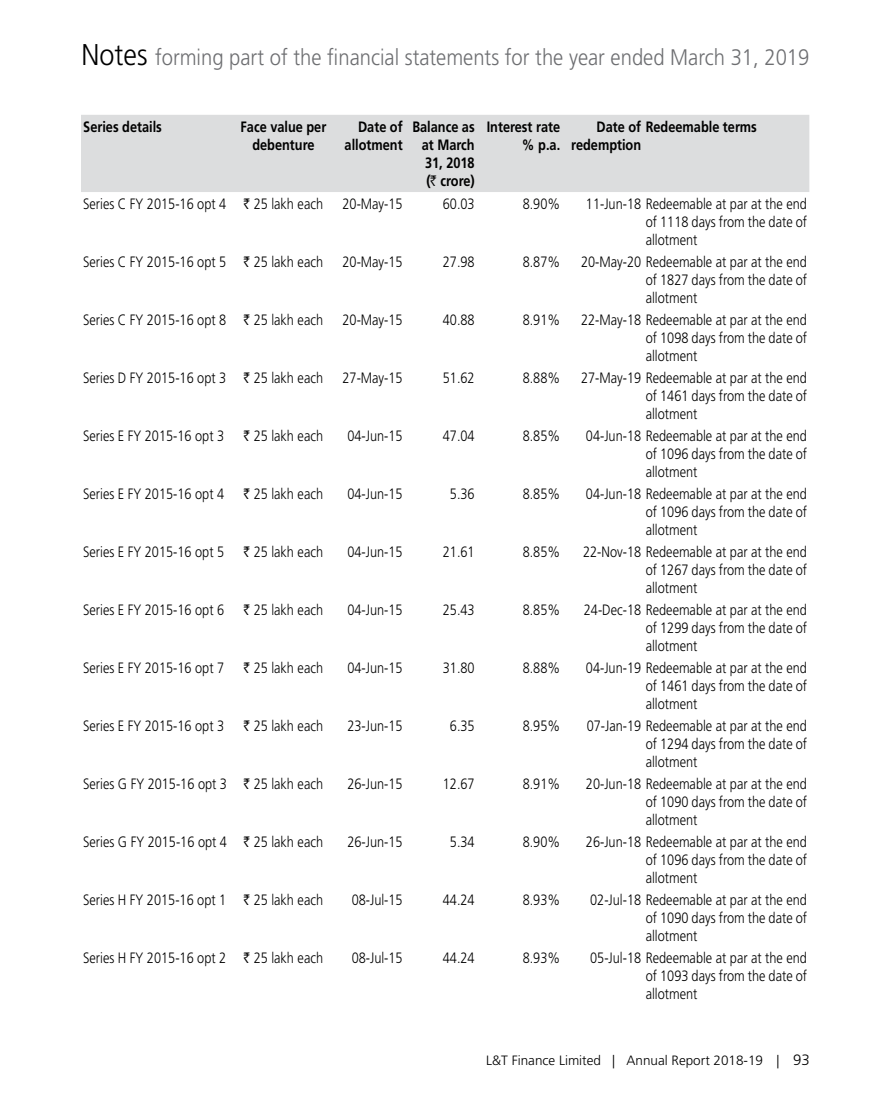
<style>
.page{position:relative;width:891px;height:1107px;background:#fff}
.page>*{position:absolute;margin:0;border:0;box-sizing:border-box;transform-origin:0 0}
.t1{font:300 22.5px "Frutiger LT Pro";color:#6d6e71;scale:.9 1}
.t2{font:300 15px/18px "Frutiger LT Pro";color:#000;text-align:justify;scale:.85 1}
.t3{font:700 15px/18px "Frutiger LT Pro";color:#000;text-align:right;scale:.85 1}
.t4{font:300 13.5px "Frutiger LT Pro";color:#000}
.s1{font-size:30px;color:#000}
.s2{font-family:"Rupee";font-weight:400}
.s3{font-size:15px}
</style>
<div class="page">
<div style="left:81px;top:115px;width:728px;height:77px;background:#dcddde"></div>
<h1 class="t1" style="left:81px;top:44px;width:810px"><span class="s1">Notes</span> forming part of the financial statements for the year ended March 31, 2019</h1>
<p class="t3" style="left:83px;top:118px;width:94px">Series details</p>
<p class="t3" style="left:241px;top:118px;width:102px;text-align:center">Face value per debenture</p>
<p class="t3" style="left:345px;top:118px;width:70px">Date of allotment</p>
<p class="t3" style="left:412px;top:118px;width:75px">Balance as at March<br>31, 2018 (<span class="s2">V</span> crore)</p>
<p class="t3" style="left:487px;top:118px;width:88px">Interest rate % p.a.</p>
<p class="t3" style="left:571px;top:118px;width:220px;text-align:left;text-indent:25px">Date of Redeemable terms redemption</p>
<p class="t2" style="left:83px;top:195px;width:284px">Series C FY 2015-16 opt 4 <span class="s2">V</span> 25 lakh each</p>
<p class="t2" style="left:343px;top:195px;width:72px">20-May-15</p>
<p class="t2" style="left:443px;top:195px;width:39px">60.03</p>
<p class="t2" style="left:523px;top:195px;width:46px">8.90%</p>
<p class="t2" style="left:646px;top:195px;width:191px;text-indent:-60px">11-Jun-18 Redeemable at par at the end of 1118 days from the date of allotment</p>
<p class="t2" style="left:83px;top:253px;width:284px">Series C FY 2015-16 opt 5 <span class="s2">V</span> 25 lakh each</p>
<p class="t2" style="left:343px;top:253px;width:72px">20-May-15</p>
<p class="t2" style="left:443px;top:253px;width:39px">27.98</p>
<p class="t2" style="left:523px;top:253px;width:46px">8.87%</p>
<p class="t2" style="left:646px;top:253px;width:191px;text-indent:-65px">20-May-20 Redeemable at par at the end of 1827 days from the date of allotment</p>
<p class="t2" style="left:83px;top:311px;width:284px">Series C FY 2015-16 opt 8 <span class="s2">V</span> 25 lakh each</p>
<p class="t2" style="left:343px;top:311px;width:72px">20-May-15</p>
<p class="t2" style="left:443px;top:311px;width:39px">40.88</p>
<p class="t2" style="left:523px;top:311px;width:46px">8.91%</p>
<p class="t2" style="left:646px;top:311px;width:191px;text-indent:-65px">22-May-18 Redeemable at par at the end of 1098 days from the date of allotment</p>
<p class="t2" style="left:83px;top:369px;width:284px">Series D FY 2015-16 opt 3 <span class="s2">V</span> 25 lakh each</p>
<p class="t2" style="left:343px;top:369px;width:72px">27-May-15</p>
<p class="t2" style="left:443px;top:369px;width:39px">51.62</p>
<p class="t2" style="left:523px;top:369px;width:46px">8.88%</p>
<p class="t2" style="left:646px;top:369px;width:191px;text-indent:-65px">27-May-19 Redeemable at par at the end of 1461 days from the date of allotment</p>
<p class="t2" style="left:83px;top:427px;width:167px">Series E FY 2015-16 opt 3</p>
<p class="t2" style="left:244px;top:427px;width:95px"><span class="s2">V</span> 25 lakh each</p>
<p class="t2" style="left:347px;top:427px;width:67px">04-Jun-15</p>
<p class="t2" style="left:443px;top:427px;width:39px">47.04</p>
<p class="t2" style="left:523px;top:427px;width:46px">8.85%</p>
<p class="t2" style="left:646px;top:427px;width:191px;text-indent:-60px">04-Jun-18 Redeemable at par at the end of 1096 days from the date of allotment</p>
<p class="t2" style="left:83px;top:485px;width:167px">Series E FY 2015-16 opt 4</p>
<p class="t2" style="left:244px;top:485px;width:95px"><span class="s2">V</span> 25 lakh each</p>
<p class="t2" style="left:347px;top:485px;width:67px">04-Jun-15</p>
<p class="t2" style="left:450px;top:485px;width:31px">5.36</p>
<p class="t2" style="left:523px;top:485px;width:46px">8.85%</p>
<p class="t2" style="left:646px;top:485px;width:191px;text-indent:-60px">04-Jun-18 Redeemable at par at the end of 1096 days from the date of allotment</p>
<p class="t2" style="left:83px;top:543px;width:167px">Series E FY 2015-16 opt 5</p>
<p class="t2" style="left:244px;top:543px;width:95px"><span class="s2">V</span> 25 lakh each</p>
<p class="t2" style="left:347px;top:543px;width:67px">04-Jun-15</p>
<p class="t2" style="left:443px;top:543px;width:39px">21.61</p>
<p class="t2" style="left:523px;top:543px;width:46px">8.85%</p>
<p class="t2" style="left:646px;top:543px;width:191px;text-indent:-63px">22-Nov-18 Redeemable at par at the end of 1267 days from the date of allotment</p>
<p class="t2" style="left:83px;top:601px;width:167px">Series E FY 2015-16 opt 6</p>
<p class="t2" style="left:244px;top:601px;width:95px"><span class="s2">V</span> 25 lakh each</p>
<p class="t2" style="left:347px;top:601px;width:67px">04-Jun-15</p>
<p class="t2" style="left:443px;top:601px;width:39px">25.43</p>
<p class="t2" style="left:523px;top:601px;width:46px">8.85%</p>
<p class="t2" style="left:646px;top:601px;width:191px;text-indent:-62px">24-Dec-18 Redeemable at par at the end of 1299 days from the date of allotment</p>
<p class="t2" style="left:83px;top:659px;width:167px">Series E FY 2015-16 opt 7</p>
<p class="t2" style="left:244px;top:659px;width:95px"><span class="s2">V</span> 25 lakh each</p>
<p class="t2" style="left:347px;top:659px;width:67px">04-Jun-15</p>
<p class="t2" style="left:443px;top:659px;width:39px">31.80</p>
<p class="t2" style="left:523px;top:659px;width:46px">8.88%</p>
<p class="t2" style="left:646px;top:659px;width:191px;text-indent:-60px">04-Jun-19 Redeemable at par at the end of 1461 days from the date of allotment</p>
<p class="t2" style="left:83px;top:717px;width:167px">Series E FY 2015-16 opt 3</p>
<p class="t2" style="left:244px;top:717px;width:95px"><span class="s2">V</span> 25 lakh each</p>
<p class="t2" style="left:347px;top:717px;width:67px">23-Jun-15</p>
<p class="t2" style="left:450px;top:717px;width:31px">6.35</p>
<p class="t2" style="left:523px;top:717px;width:46px">8.95%</p>
<p class="t2" style="left:646px;top:717px;width:191px;text-indent:-59px">07-Jan-19 Redeemable at par at the end of 1294 days from the date of allotment</p>
<p class="t2" style="left:83px;top:775px;width:284px">Series G FY 2015-16 opt 3 <span class="s2">V</span> 25 lakh each</p>
<p class="t2" style="left:347px;top:775px;width:67px">26-Jun-15</p>
<p class="t2" style="left:443px;top:775px;width:39px">12.67</p>
<p class="t2" style="left:523px;top:775px;width:46px">8.91%</p>
<p class="t2" style="left:646px;top:775px;width:191px;text-indent:-60px">20-Jun-18 Redeemable at par at the end of 1090 days from the date of allotment</p>
<p class="t2" style="left:83px;top:833px;width:284px">Series G FY 2015-16 opt 4 <span class="s2">V</span> 25 lakh each</p>
<p class="t2" style="left:347px;top:833px;width:67px">26-Jun-15</p>
<p class="t2" style="left:450px;top:833px;width:31px">5.34</p>
<p class="t2" style="left:523px;top:833px;width:46px">8.90%</p>
<p class="t2" style="left:646px;top:833px;width:191px;text-indent:-60px">26-Jun-18 Redeemable at par at the end of 1096 days from the date of allotment</p>
<p class="t2" style="left:83px;top:891px;width:284px">Series H FY 2015-16 opt 1 <span class="s2">V</span> 25 lakh each</p>
<p class="t2" style="left:352px;top:891px;width:62px">08-Jul-15</p>
<p class="t2" style="left:443px;top:891px;width:39px">44.24</p>
<p class="t2" style="left:523px;top:891px;width:46px">8.93%</p>
<p class="t2" style="left:646px;top:891px;width:191px;text-indent:-56px">02-Jul-18 Redeemable at par at the end of 1090 days from the date of allotment</p>
<p class="t2" style="left:83px;top:949px;width:284px">Series H FY 2015-16 opt 2 <span class="s2">V</span> 25 lakh each</p>
<p class="t2" style="left:352px;top:949px;width:62px">08-Jul-15</p>
<p class="t2" style="left:443px;top:949px;width:39px">44.24</p>
<p class="t2" style="left:523px;top:949px;width:46px">8.93%</p>
<p class="t2" style="left:646px;top:949px;width:191px;text-indent:-56px">05-Jul-18 Redeemable at par at the end of 1093 days from the date of allotment</p>
<p class="t4" style="left:486px;top:1052px;width:325px">L&amp;T Finance Limited | Annual Report 2018-19 | <span class="s3">93</span></p>
</div>
